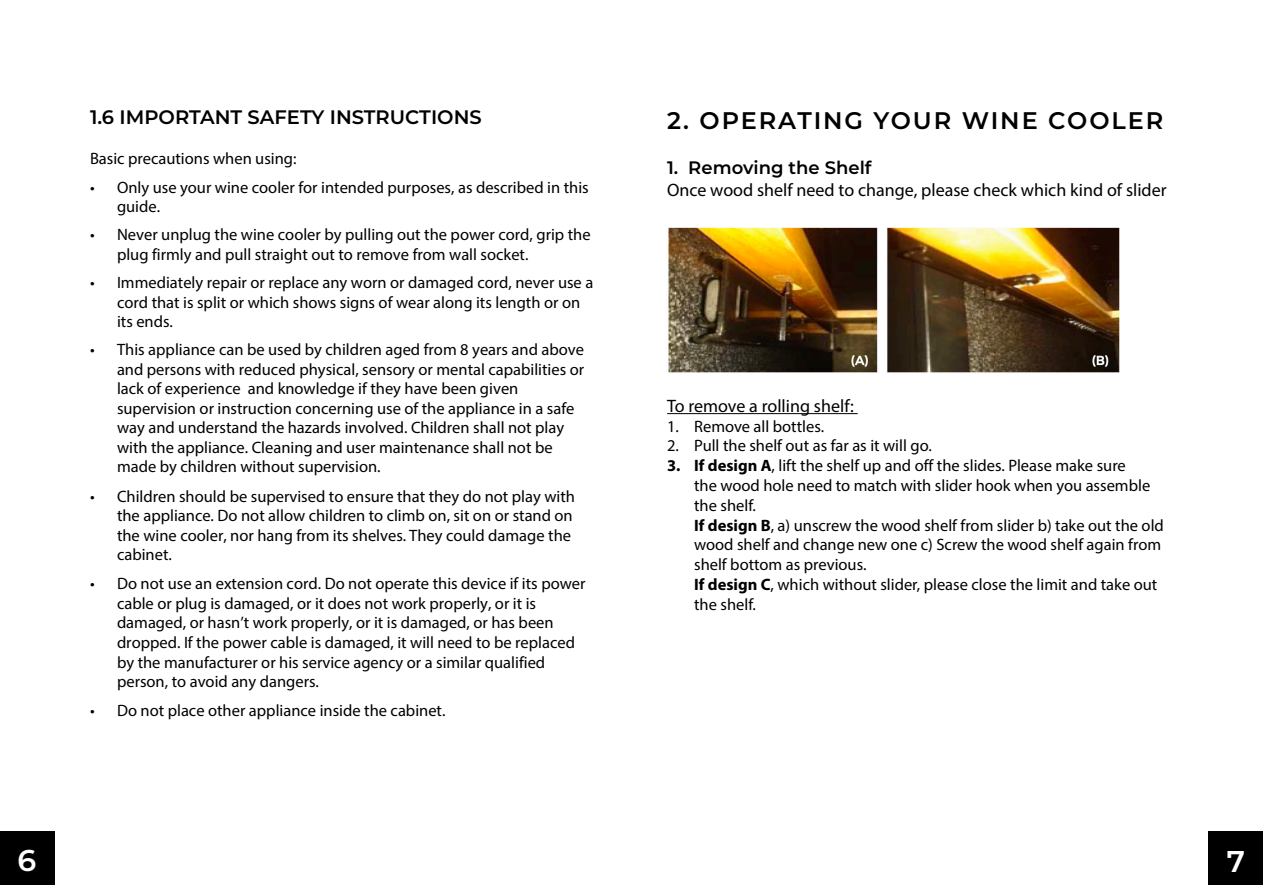
<style>
.page{position:relative;width:1263px;height:893px;background:#fff}
.page>*{position:absolute;margin:0;border:0;box-sizing:border-box;transform-origin:0 0}
.t1{font:600 30px "Montserrat";color:#fff}
.Huvudrubrik{font:600 24px "Montserrat";letter-spacing:.08em;color:#000}
.Mellanrubrik_stor{font:600 19.5px "Montserrat";color:#000}
.t2{font:18px "Myriad Pro";color:#000}
.Mellanrubrik_stor-2{font:600 18px "Montserrat";color:#000}
.Styckeformat_2{font:16.5px/19.5px "Myriad Pro";color:#000}
.s1{font-weight:700}
</style>
<div class="page">
<div style="left:0;top:831px;width:54px;height:54px;background:#000"></div>
<div style="left:1209px;top:831px;width:54px;height:54px;background:#000"></div>
<img style="left:668px;top:227px;width:452px;height:146px">
<hr style="left:667px;top:413px;width:191px;height:1px;background:#000">
<p class="Mellanrubrik_stor" style="left:90px;top:103px;width:393px">1.6 IMPORTANT SAFETY INSTRUCTIONS</p>
<p class="Styckeformat_2" style="left:90px;top:148px;width:208px">Basic precautions when using:</p>
<p class="Styckeformat_2" style="left:117px;top:177px;width:473px;line-height:19px;text-indent:-27px">• Only use your wine cooler for intended purposes, as described in this guide.</p>
<p class="Styckeformat_2" style="left:117px;top:225px;width:475px;line-height:19px;text-indent:-27px">• Never unplug the wine cooler by pulling out the power cord, grip the plug firmly and pull straight out to remove from wall socket.</p>
<p class="Styckeformat_2" style="left:117px;top:273px;width:478px;text-indent:-27px">• Immediately repair or replace any worn or damaged cord, never use a cord that is split or which shows signs of wear along its length or on its ends.</p>
<p class="Styckeformat_2" style="left:117px;top:340px;width:469px;text-indent:-27px">• This appliance can be used by children aged from 8 years and above and persons with reduced physical, sensory or mental capabilities or lack of experience and knowledge if they have been given supervision or instruction concerning use of the appliance in a safe way and understand the hazards involved. Children shall not play with the appliance. Cleaning and user maintenance shall not be made by children without supervision.</p>
<p class="Styckeformat_2" style="left:117px;top:486px;width:459px;text-indent:-27px">• Children should be supervised to ensure that they do not play with the appliance. Do not allow children to climb on, sit on or stand on the wine cooler, nor hang from its shelves. They could damage the cabinet.</p>
<p class="Styckeformat_2" style="left:117px;top:573px;width:470px;text-indent:-27px">• Do not use an extension cord. Do not operate this device if its power cable or plug is damaged, or it does not work properly, or it is damaged, or hasn’t work properly, or it is damaged, or has been dropped. If the power cable is damaged, it will need to be replaced by the manufacturer or his service agency or a similar qualified person, to avoid any dangers.</p>
<p class="Styckeformat_2" style="left:90px;top:701px;width:357px">• Do not place other appliance inside the cabinet.</p>
<p class="Huvudrubrik" style="left:667px;top:104px;width:498px">2. OPERATING YOUR WINE COOLER</p>
<p class="Mellanrubrik_stor-2" style="left:667px;top:155px;width:206px">1. Removing the Shelf</p>
<p class="t2" style="left:667px;top:179px;width:501px">Once wood shelf need to change, please check which kind of slider</p>
<p class="t2" style="left:667px;top:395px;width:188px">To remove a rolling shelf:</p>
<p class="Styckeformat_2" style="left:667px;top:416px;width:158px">1. Remove all bottles.</p>
<p class="Styckeformat_2" style="left:667px;top:436px;width:266px">2. Pull the shelf out as far as it will go.</p>
<p class="Styckeformat_2" style="left:694px;top:455px;width:471px;text-indent:-27px"><span class="s1">3. If design A</span>, lift the shelf up and off the slides. Please make sure<br>the wood hole need to match with slider hook when you assemble the shelf.<br><span class="s1">If design B</span>, a) unscrew the wood shelf from slider b) take out the old wood shelf and change new one c) Screw the wood shelf again from shelf bottom as previous.<br><span class="s1">If design C</span>, which without slider, please close the limit and take out the shelf.</p>
<p class="t1" style="left:18px;top:839px;width:20px">6</p>
<p class="t1" style="left:1227px;top:840px;width:20px">7</p>
</div>
